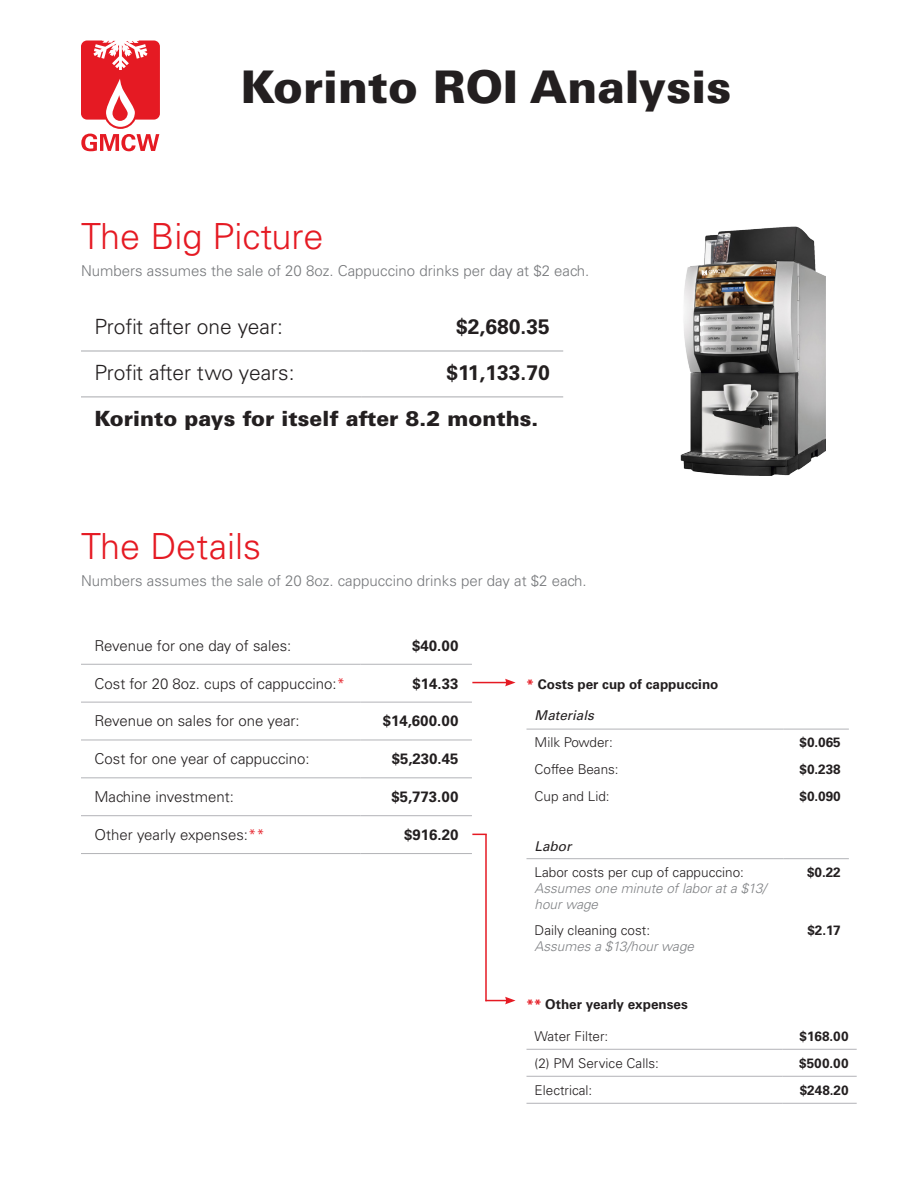
<style>
.page{position:relative;width:918px;height:1188px;background:#fff}
.page>*{position:absolute;margin:0;border:0;box-sizing:border-box;transform-origin:0 0}
.t1{font:900 45px "Univers LT Std";color:#231f20}
.t2{font:300 36px "Univers LT Std";color:#e51a23}
.t3{font:300 21px "Univers LT Std";color:#231f20}
.t4{font:900 21px "Univers LT Std";color:#231f20}
.t5{font:700 21px "Univers LT Std";color:#231f20}
.t6{font:300 15px "Univers LT Std";color:#231f20}
.t7{font:300 15px "Univers LT Std";color:#76787b}
.t8{font:700 15px "Univers LT Std";color:#231f20}
.t9{font:700 13.5px "Univers LT Std";color:#231f20}
.t10{font:300 13.5px "Univers LT Std";color:#231f20}
.t11{font:italic 300 13.5px/16.2px "Univers LT Std";color:#808285}
.t12{font:italic 13.5px "Univers LT Std";color:#231f20}
.s1{color:#e51a23}
.s2{font-style:normal;color:#231f20}
</style>
<div class="page">
<svg style="left:81px;top:40px;width:79px;height:111px"></svg>
<hr style="left:81px;top:351px;width:281px;height:1px;background:#a8a9ad">
<hr style="left:362px;top:351px;width:201px;height:1px;background:#a8a9ad">
<hr style="left:81px;top:397px;width:281px;height:1px;background:#a8a9ad">
<hr style="left:362px;top:397px;width:201px;height:1px;background:#a8a9ad">
<hr style="left:81px;top:664px;width:280px;height:1px;background:#b2b3b7">
<hr style="left:361px;top:664px;width:111px;height:1px;background:#b2b3b7">
<hr style="left:81px;top:702px;width:280px;height:1px;background:#b2b3b7">
<hr style="left:361px;top:702px;width:111px;height:1px;background:#b2b3b7">
<hr style="left:81px;top:740px;width:280px;height:1px;background:#b2b3b7">
<hr style="left:361px;top:740px;width:111px;height:1px;background:#b2b3b7">
<hr style="left:81px;top:777px;width:280px;height:1px;background:#b2b3b7">
<hr style="left:361px;top:777px;width:111px;height:1px;background:#b2b3b7">
<hr style="left:81px;top:815px;width:280px;height:1px;background:#b2b3b7">
<hr style="left:361px;top:815px;width:111px;height:1px;background:#b2b3b7">
<hr style="left:81px;top:853px;width:280px;height:1px;background:#b2b3b7">
<hr style="left:361px;top:853px;width:111px;height:1px;background:#b2b3b7">
<hr style="left:526px;top:729px;width:257px;height:1px;background:#b2b3b7">
<hr style="left:783px;top:729px;width:66px;height:1px;background:#b2b3b7">
<hr style="left:526px;top:858px;width:257px;height:1px;background:#b2b3b7">
<hr style="left:783px;top:858px;width:66px;height:1px;background:#b2b3b7">
<hr style="left:526px;top:1049px;width:256px;height:1px;background:#b2b3b7">
<hr style="left:782px;top:1049px;width:75px;height:1px;background:#b2b3b7">
<hr style="left:526px;top:1076px;width:256px;height:1px;background:#b2b3b7">
<hr style="left:782px;top:1076px;width:75px;height:1px;background:#b2b3b7">
<hr style="left:526px;top:1103px;width:256px;height:1px;background:#b2b3b7">
<hr style="left:782px;top:1103px;width:75px;height:1px;background:#b2b3b7">
<img style="left:681px;top:226px;width:145px;height:249px">
<hr style="left:472px;top:682px;width:35px;height:1px;background:#e51a23">
<svg style="left:505px;top:679px;width:11px;height:7px"></svg>
<svg style="left:485px;top:997px;width:31px;height:7px"></svg>
<svg style="left:472px;top:834px;width:13px;height:1px"></svg>
<hr style="left:485px;top:834px;width:2px;height:167px;background:#e51a23">
<p class="t1" style="left:241px;top:58px;width:492px">Korinto ROI Analysis</p>
<p class="t2" style="left:81px;top:214px;width:244px">The Big Picture</p>
<p class="t7" style="left:81px;top:261px;width:510px">Numbers assumes the sale of 20 8oz. Cappuccino drinks per day at $2 each.</p>
<p class="t3" style="left:94px;top:314px;width:190px">Profit after one year:</p>
<p class="t5" style="left:456px;top:314px;width:95px">$2,680.35</p>
<p class="t3" style="left:94px;top:360px;width:202px">Profit after two years:</p>
<p class="t5" style="left:447px;top:360px;width:105px">$11,133.70</p>
<p class="t4" style="left:94px;top:405px;width:446px">Korinto pays for itself after 8.2 months.</p>
<p class="t2" style="left:81px;top:525px;width:182px">The Details</p>
<p class="t7" style="left:81px;top:572px;width:507px">Numbers assumes the sale of 20 8oz. cappuccino drinks per day at $2 each.</p>
<p class="t6" style="left:94px;top:636px;width:198px">Revenue for one day of sales:</p>
<p class="t8" style="left:412px;top:637px;width:48px">$40.00</p>
<p class="t6" style="left:94px;top:674px;width:252px">Cost for 20 8oz. cups of cappuccino:<span class="s1">*</span></p>
<p class="t8" style="left:413px;top:675px;width:47px">$14.33</p>
<p class="t6" style="left:94px;top:712px;width:207px">Revenue on sales for one year:</p>
<p class="t8" style="left:383px;top:712px;width:77px">$14,600.00</p>
<p class="t6" style="left:94px;top:750px;width:217px">Cost for one year of cappuccino:</p>
<p class="t8" style="left:392px;top:750px;width:68px">$5,230.45</p>
<p class="t6" style="left:94px;top:788px;width:141px">Machine investment:</p>
<p class="t8" style="left:391px;top:788px;width:69px">$5,773.00</p>
<p class="t6" style="left:94px;top:826px;width:172px">Other yearly expenses:<span class="s1">**</span></p>
<p class="t8" style="left:404px;top:826px;width:56px">$916.20</p>
<p class="t9" style="left:526px;top:676px;width:194px"><span class="s1">*</span> Costs per cup of cappuccino</p>
<p class="t12" style="left:535px;top:708px;width:61px">Materials</p>
<p class="t10" style="left:535px;top:735px;width:80px">Milk Powder:</p>
<p class="t9" style="left:799px;top:735px;width:43px">$0.065</p>
<p class="t10" style="left:535px;top:762px;width:86px">Coffee Beans:</p>
<p class="t9" style="left:799px;top:762px;width:43px">$0.238</p>
<p class="t10" style="left:535px;top:789px;width:77px">Cup and Lid:</p>
<p class="t9" style="left:799px;top:789px;width:43px">$0.090</p>
<p class="t12" style="left:535px;top:838px;width:38px">Labor</p>
<p class="t11" style="left:535px;top:864px;width:233px"><span class="s2">Labor costs per cup of cappuccino:<br></span>Assumes one minute of labor at a $13/ hour wage</p>
<p class="t9" style="left:807px;top:864px;width:35px">$0.22</p>
<p class="t10" style="left:535px;top:922px;width:117px">Daily cleaning cost:</p>
<p class="t11" style="left:535px;top:938px;width:161px">Assumes a $13/hour wage</p>
<p class="t9" style="left:807px;top:922px;width:35px">$2.17</p>
<p class="t9" style="left:526px;top:996px;width:163px"><span class="s1">**</span> Other yearly expenses</p>
<p class="t10" style="left:535px;top:1028px;width:75px">Water Filter:</p>
<p class="t9" style="left:800px;top:1028px;width:51px">$168.00</p>
<p class="t10" style="left:535px;top:1055px;width:126px">(2) PM Service Calls:</p>
<p class="t9" style="left:799px;top:1055px;width:51px">$500.00</p>
<p class="t10" style="left:535px;top:1082px;width:59px">Electrical:</p>
<p class="t9" style="left:800px;top:1082px;width:50px">$248.20</p>
</div>
